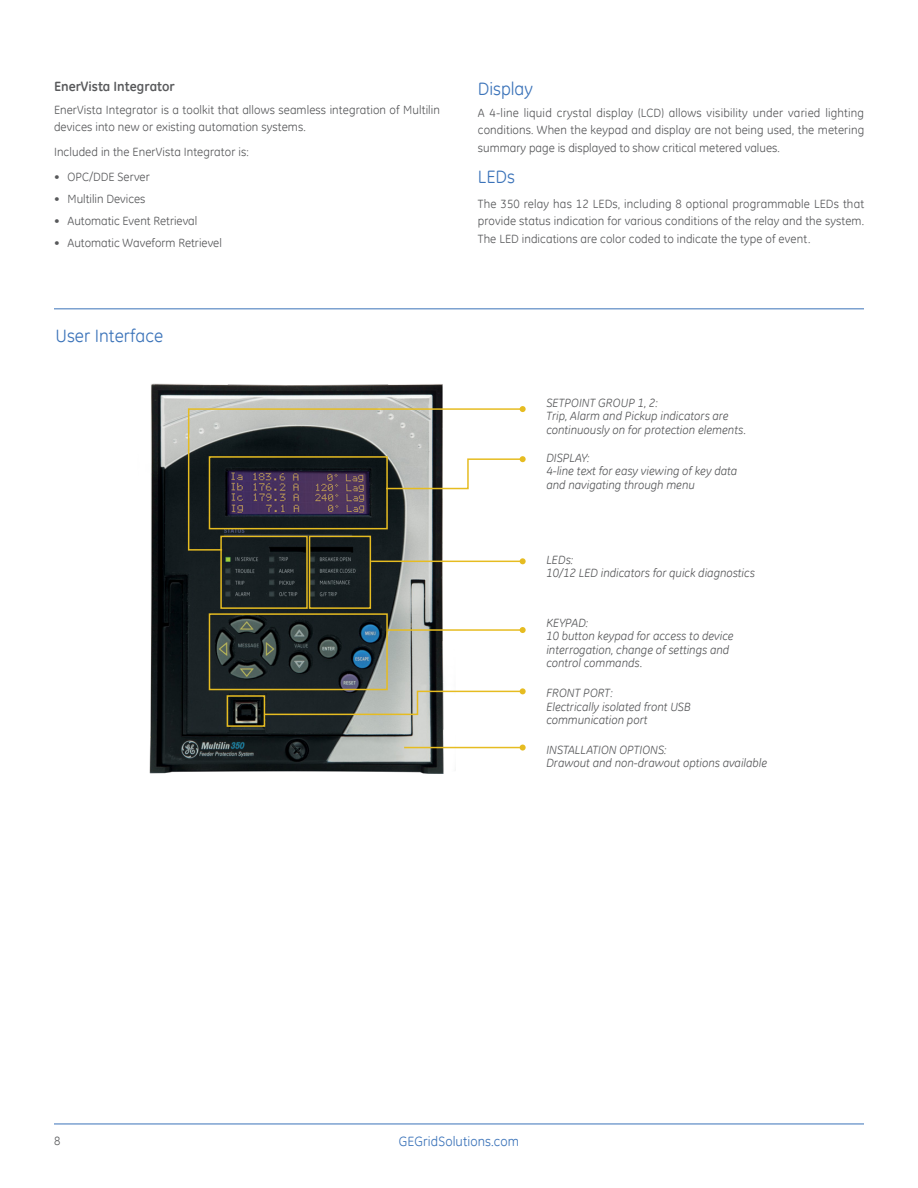
<style>
.page{position:relative;width:918px;height:1188px;background:#fff}
.page>*{position:absolute;margin:0;border:0;box-sizing:border-box;transform-origin:0 0}
.t1{font:18px "GE Inspira";color:#3b73b9}
.t2{font:13.5px "GE Inspira";letter-spacing:.005em;color:#3b73b9}
.t3{font:700 13.5px "GE Inspira";color:#58595b}
.t4{font:12px/17.2px "GE Inspira";letter-spacing:.005em;color:#58595b;text-align:justify}
.t5{font:italic 12px/13.5px "GE Inspira";color:#58595b}
</style>
<div class="page">
<hr style="left:54px;top:1124px;width:810px;height:1px;background:#3b73b9">
<img style="left:149px;top:383px;width:307px;height:391px">
<div style="left:220px;top:536px;width:88px;height:73px;border:2px solid #e6bc21"></div>
<div style="left:309px;top:536px;width:62px;height:73px;border:2px solid #e6bc21"></div>
<div style="left:209px;top:613px;width:179px;height:77px;border:2px solid #e6bc21"></div>
<div style="left:227px;top:695px;width:38px;height:32px;border:2px solid #e6bc21"></div>
<svg style="left:187px;top:408px;width:336px;height:143px"></svg>
<svg style="left:520px;top:406px;width:6px;height:6px"></svg>
<svg style="left:385px;top:456px;width:141px;height:34px"></svg>
<svg style="left:263px;top:688px;width:263px;height:28px"></svg>
<hr style="left:371px;top:561px;width:152px;height:1px;background:#e6bc21">
<svg style="left:520px;top:558px;width:6px;height:6px"></svg>
<hr style="left:388px;top:629px;width:135px;height:2px;background:#e6bc21">
<svg style="left:520px;top:627px;width:6px;height:6px"></svg>
<hr style="left:404px;top:747px;width:119px;height:1px;background:#e6bc21">
<svg style="left:520px;top:745px;width:6px;height:6px"></svg>
<hr style="left:54px;top:309px;width:810px;height:1px;background:#3b73b9">
<p class="t3" style="left:54px;top:78px;width:122px">EnerVista Integrator</p>
<p class="t4" style="left:54px;top:101px;width:388px">EnerVista Integrator is a toolkit that allows seamless integration of Multilin devices into new or existing automation systems.</p>
<p class="t4" style="left:54px;top:143px;width:196px">Included in the EnerVista Integrator is:</p>
<p class="t4" style="left:54px;top:168px;width:97px">• OPC/DDE Server</p>
<p class="t4" style="left:54px;top:190px;width:93px">• Multilin Devices</p>
<p class="t4" style="left:54px;top:212px;width:145px">• Automatic Event Retrieval</p>
<p class="t4" style="left:54px;top:234px;width:169px">• Automatic Waveform Retrievel</p>
<h1 class="t1" style="left:55px;top:324px;width:109px">User Interface</h1>
<h1 class="t1" style="left:478px;top:77px;width:57px">Display</h1>
<p class="t4" style="left:478px;top:104px;width:388px">A 4-line liquid crystal display (LCD) allows visibility under varied lighting conditions. When the keypad and display are not being used, the metering summary page is displayed to show critical metered values.</p>
<h1 class="t1" style="left:478px;top:165px;width:39px">LEDs</h1>
<p class="t4" style="left:478px;top:195px;width:388px">The 350 relay has 12 LEDs, including 8 optional programmable LEDs that provide status indication for various conditions of the relay and the system.<br>The LED indications are color coded to indicate the type of event.</p>
<p class="t5" style="left:546px;top:396px;width:201px">SETPOINT GROUP 1, 2:<br>Trip, Alarm and Pickup indicators are continuously on for protection elements.</p>
<p class="t5" style="left:546px;top:451px;width:192px">DISPLAY:<br>4-line text for easy viewing of key data and navigating through menu</p>
<p class="t5" style="left:546px;top:553px;width:210px">LEDs:<br>10/12 LED indicators for quick diagnostics</p>
<p class="t5" style="left:546px;top:616px;width:189px">KEYPAD:<br>10 button keypad for access to device interrogation, change of settings and control commands.</p>
<p class="t5" style="left:546px;top:686px;width:146px">FRONT PORT:<br>Electrically isolated front USB communication port</p>
<p class="t5" style="left:546px;top:743px;width:223px">INSTALLATION OPTIONS:<br>Drawout and non-drawout options available</p>
<p class="t4" style="left:54px;top:1131px;width:8px">8</p>
<p class="t2" style="left:399px;top:1132px;width:122px">GEGridSolutions.com</p>
</div>
